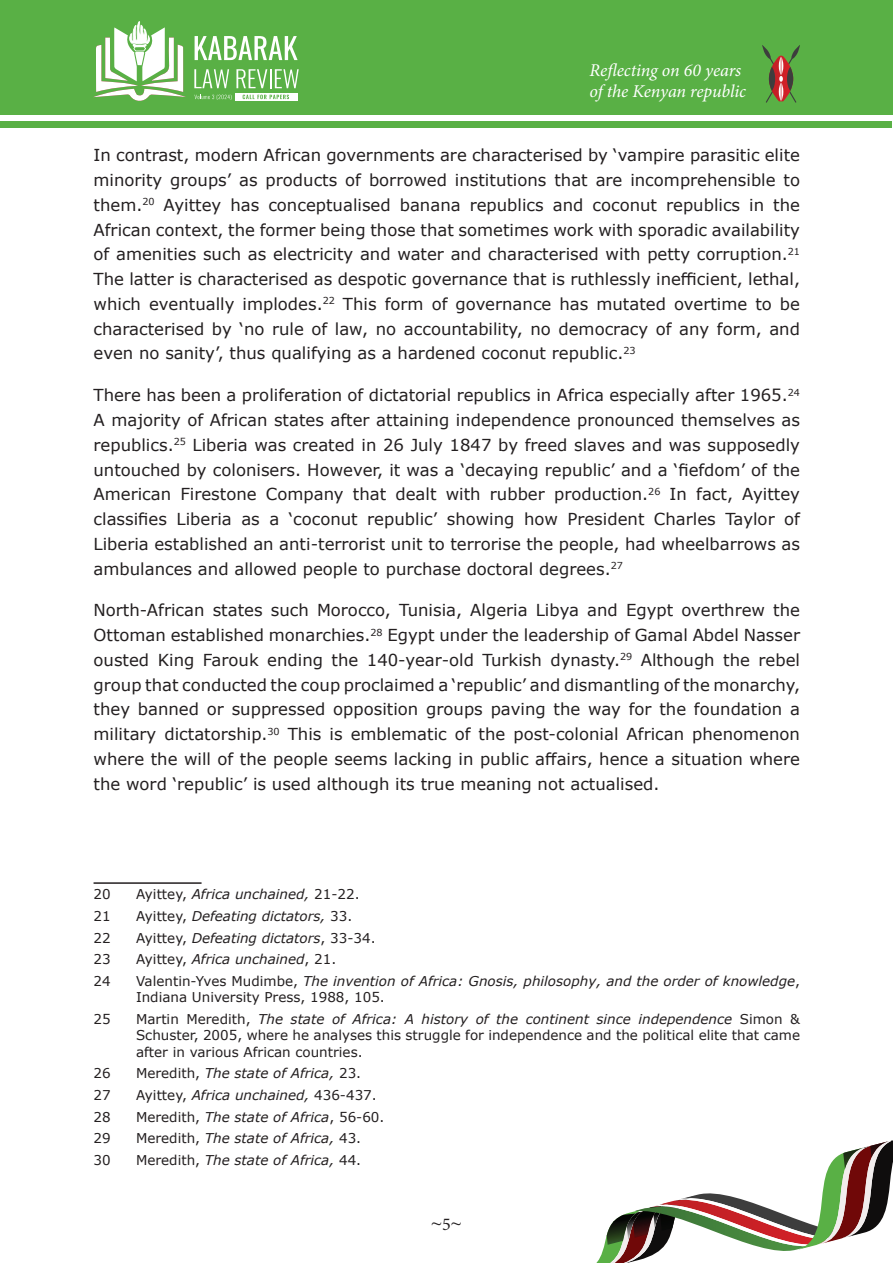
<style>
.page{position:relative;width:893px;height:1263px;background:#fff}
.page>*{position:absolute;margin:0;border:0;box-sizing:border-box;transform-origin:0 0}
.t1{font:italic 18px/21.6px "Minion Pro";letter-spacing:-.01em;color:#fff}
.t2{font:18px "Book Antiqua";color:#231f20}
.t3{font:16.5px/24.8px "Verdana";color:#231f20;text-align:justify}
.t4{font:italic 13.5px/16.2px "Verdana";color:#231f20}
.t5{font:13.5px/16.2px "Verdana";color:#231f20;text-align:justify}
.s1{font-style:normal}
.s2{font-style:italic}
.s3{font-family:"Minion Pro"}
</style>
<div class="page">
<svg style="left:596px;top:1140px;width:297px;height:123px"></svg>
<div style="left:0;top:0;width:893px;height:115px;background:#59b045"></div>
<svg style="left:195px;top:36px;width:103px;height:24px"></svg>
<svg style="left:194px;top:69px;width:35px;height:19px"></svg>
<svg style="left:236px;top:69px;width:63px;height:19px"></svg>
<svg style="left:235px;top:93px;width:63px;height:8px"></svg>
<svg style="left:194px;top:95px;width:37px;height:5px"></svg>
<svg style="left:243px;top:95px;width:46px;height:4px"></svg>
<svg style="left:93px;top:21px;width:93px;height:80px"></svg>
<svg style="left:762px;top:45px;width:38px;height:58px"></svg>
<div style="left:0;top:121px;width:892px;height:7px;background:#59b045"></div>
<hr style="left:94px;top:882px;width:108px;height:2px;background:#231f20">
<p class="t1" style="left:589px;top:59px;width:158px">Reflecting on 60 years of the Kenyan republic</p>
<p class="t3" style="left:94px;top:143px;width:708px">In contrast, modern African governments are characterised by ‘vampire parasitic elite minority groups’ as products of borrowed institutions that are incomprehensible to them.<sup>20</sup> Ayittey has conceptualised banana republics and coconut republics in the African context, the former being those that sometimes work with sporadic availability of amenities such as electricity and water and characterised with petty corruption.<sup>21<br></sup>The latter is characterised as despotic governance that is ruthlessly inefficient, lethal, which eventually implodes.<sup>22</sup> This form of governance has mutated overtime to be characterised by ‘no rule of law, no accountability, no democracy of any form, and even no sanity’, thus qualifying as a hardened coconut republic.<sup>23</sup></p>
<p class="t3" style="left:94px;top:383px;width:708px">There has been a proliferation of dictatorial republics in Africa especially after 1965.<sup>24<br></sup>A majority of African states after attaining independence pronounced themselves as republics.<sup>25</sup> Liberia was created in 26 July 1847 by freed slaves and was supposedly untouched by colonisers. However, it was a ‘decaying republic’ and a ‘fiefdom’ of the American Firestone Company that dealt with rubber production.<sup>26</sup> In fact, Ayittey classifies Liberia as a ‘coconut republic’ showing how President Charles Taylor of Liberia established an anti-terrorist unit to terrorise the people, had wheelbarrows as ambulances and allowed people to purchase doctoral degrees.<sup>27</sup></p>
<p class="t3" style="left:94px;top:598px;width:708px">North-African states such Morocco, Tunisia, Algeria Libya and Egypt overthrew the Ottoman established monarchies.<sup>28</sup> Egypt under the leadership of Gamal Abdel Nasser ousted King Farouk ending the 140-year-old Turkish dynasty.<sup>29</sup> Although the rebel group that conducted the coup proclaimed a ‘republic’ and dismantling of the monarchy, they banned or suppressed opposition groups paving the way for the foundation a military dictatorship.<sup>30</sup> This is emblematic of the post-colonial African phenomenon where the will of the people seems lacking in public affairs, hence a situation where the word ‘republic’ is used although its true meaning not actualised.</p>
<p class="t5" style="left:94px;top:886px;width:19px">20</p>
<p class="t4" style="left:136px;top:886px;width:225px"><span class="s1">Ayittey,</span> Africa unchained, <span class="s1">21-22.</span></p>
<p class="t5" style="left:94px;top:908px;width:19px">21</p>
<p class="t4" style="left:136px;top:908px;width:218px"><span class="s1">Ayittey,</span> Defeating dictators, <span class="s1">33.</span></p>
<p class="t5" style="left:94px;top:929px;width:19px">22</p>
<p class="t4" style="left:136px;top:929px;width:241px"><span class="s1">Ayittey,</span> Defeating dictators<span class="s1">, 33-34.</span></p>
<p class="t5" style="left:94px;top:951px;width:19px">23</p>
<p class="t4" style="left:136px;top:951px;width:202px"><span class="s1">Ayittey,</span> Africa unchained<span class="s1">, 21.</span></p>
<p class="t5" style="left:94px;top:973px;width:19px">24</p>
<p class="t4" style="left:136px;top:973px;width:665px"><span class="s1">Valentin-Yves Mudimbe,</span> The invention of Africa: Gnosis, philosophy, and the order of knowledge<span class="s1">,<br>Indiana University Press, 1988, 105.</span></p>
<p class="t5" style="left:94px;top:1011px;width:19px">25</p>
<p class="t5" style="left:136px;top:1011px;width:665px">Martin Meredith, <span class="s2">The state of Africa: A history of the continent since independence</span> Simon &amp; Schuster, 2005, where he analyses this struggle for independence and the political elite that came after in various African countries.</p>
<p class="t5" style="left:94px;top:1065px;width:19px">26</p>
<p class="t4" style="left:136px;top:1065px;width:227px"><span class="s1">Meredith,</span> The state of Africa, <span class="s1">23.</span></p>
<p class="t5" style="left:94px;top:1087px;width:19px">27</p>
<p class="t5" style="left:136px;top:1087px;width:242px">Ayittey, <span class="s2">Africa unchained,</span> 436-437.</p>
<p class="t5" style="left:94px;top:1108px;width:19px">28</p>
<p class="t5" style="left:136px;top:1108px;width:250px">Meredith, <span class="s2">The state of Africa</span>, 56-60.</p>
<p class="t5" style="left:94px;top:1130px;width:19px">29</p>
<p class="t4" style="left:136px;top:1130px;width:227px"><span class="s1">Meredith,</span> The state of Africa, <span class="s1">43.</span></p>
<p class="t5" style="left:94px;top:1152px;width:19px">30</p>
<p class="t4" style="left:136px;top:1152px;width:227px"><span class="s1">Meredith,</span> The state of Africa, <span class="s1">44.</span></p>
<p class="t2" style="left:431px;top:1211px;width:32px">~<span class="s3">5</span>~</p>
</div>
